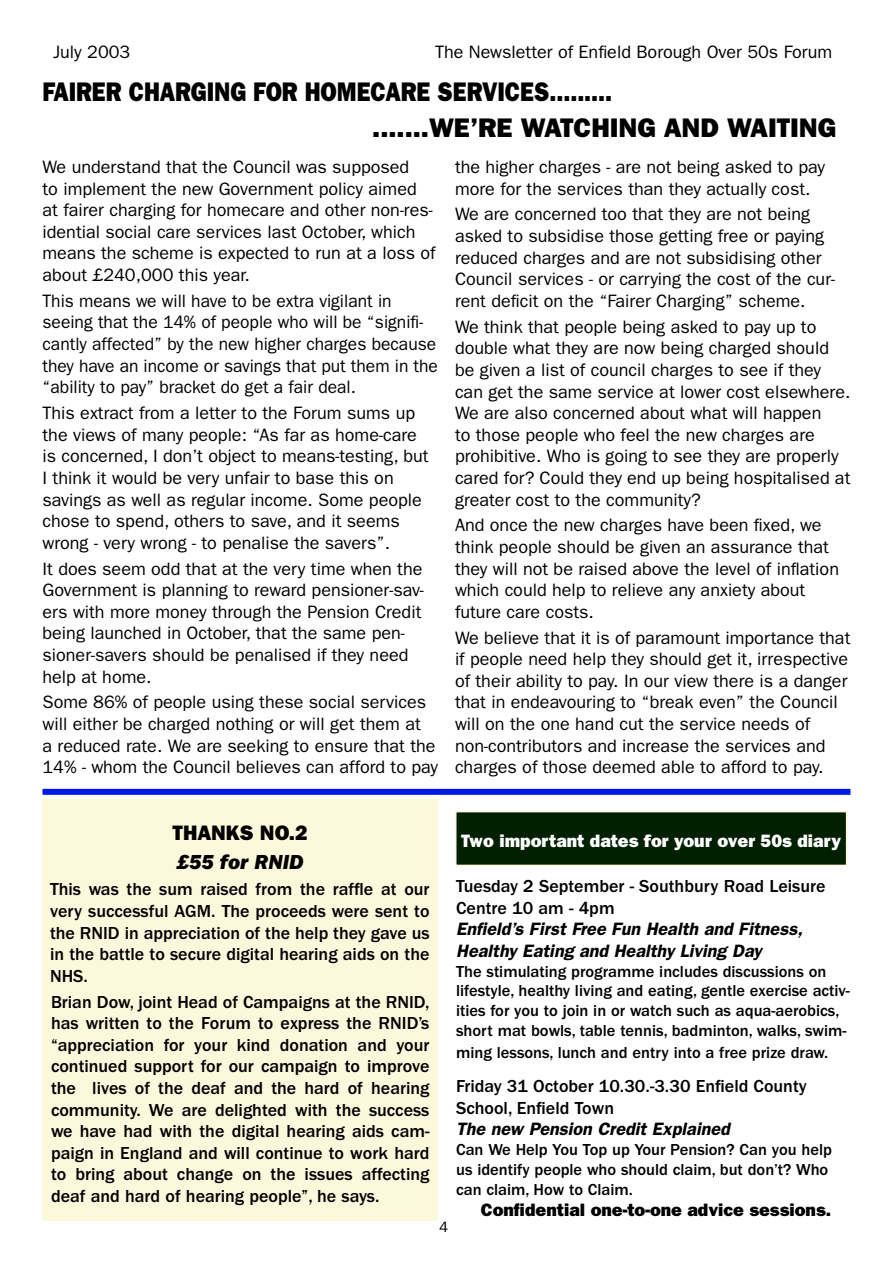
<style>
.page{position:relative;width:893px;height:1263px;background:#fff}
.page>*{position:absolute;margin:0;border:0;box-sizing:border-box;transform-origin:0 0}
.t1{font:800 27px/36.6px "Franklin Gothic";color:#000;scale:.86 1}
.t2{font:800 21px/29.4px "Franklin Gothic";color:#000}
.t3{font:18px/21.6px "Franklin Gothic";color:#000}
.t4{font:500 18px/21.6px "Franklin Gothic";color:#000;text-align:justify}
.t5{font:italic 600 18px/21.6px "Franklin Gothic";color:#000}
.t6{font:800 18px "Franklin Gothic";color:#000}
.t7{font:800 18px "Franklin Gothic";color:#fff}
.t8{font:500 16.5px/19.8px "Franklin Gothic";color:#000}
.t9{font:15px "Franklin Gothic";color:#000}
.s1{font-style:italic}
.s2{font-weight:500;font-style:normal}
.s3{font-weight:600;font-style:italic}
</style>
<div class="page">
<div style="left:456px;top:812px;width:391px;height:53px;background:#002000"></div>
<div style="left:455px;top:811px;width:392px;height:55px;border:2px solid #fcf8db"></div>
<div style="left:43px;top:789px;width:807px;height:6px;background:#001ae6"></div>
<div style="left:43px;top:799px;width:395px;height:421px;background:#fcf8db"></div>
<p class="t3" style="left:53px;top:41px;width:79px">July 2003</p>
<p class="t3" style="left:435px;top:41px;width:399px">The Newsletter of Enfield Borough Over 50s Forum</p>
<p class="t1" style="left:372px;top:73px;width:541px;text-indent:-330px">FAIRER CHARGING FOR HOMECARE SERVICES.........<br>.......WE’RE WATCHING AND WAITING</p>
<p class="t3" style="left:43px;top:156px;width:395px">We understand that the Council was supposed<br>to implement the new Government policy aimed at fairer charging for homecare and other non-res&shy;idential social care services last October, which means the scheme is expected to run at a loss of about £240,000 this year.</p>
<p class="t3" style="left:43px;top:290px;width:397px">This means we will have to be extra vigilant in seeing that the 14% of people who will be “signifi&shy;cantly affected” by the new higher charges because they have an income or savings that put them in the “ability to pay” bracket do get a fair deal.</p>
<p class="t3" style="left:43px;top:402px;width:388px">This extract from a letter to the Forum sums up the views of many people: “As far as home-care is concerned, I don’t object to means-testing, but I think it would be very unfair to base this on savings as well as regular income. Some people chose to spend, others to save, and it seems wrong - very wrong - to penalise the savers”.</p>
<p class="t3" style="left:43px;top:557px;width:383px">It does seem odd that at the very time when the Government is planning to reward pensioner-sav&shy;ers with more money through the Pension Credit being launched in October, that the same pen&shy;sioner-savers should be penalised if they need help at home.</p>
<p class="t3" style="left:43px;top:691px;width:397px">Some 86% of people using these social services will either be charged nothing or will get them at<br>a reduced rate. We are seeking to ensure that the 14% - whom the Council believes can afford to pay</p>
<p class="t3" style="left:455px;top:156px;width:371px">the higher charges - are not being asked to pay more for the services than they actually cost.</p>
<p class="t3" style="left:455px;top:203px;width:382px">We are concerned too that they are not being asked to subsidise those getting free or paying reduced charges and are not subsidising other Council services - or carrying the cost of the cur&shy;rent deficit on the “Fairer Charging” scheme.</p>
<p class="t3" style="left:455px;top:316px;width:397px">We think that people being asked to pay up to double what they are now being charged should be given a list of council charges to see if they can get the same service at lower cost elsewhere.<br>We are also concerned about what will happen<br>to those people who feel the new charges are prohibitive. Who is going to see they are properly cared for? Could they end up being hospitalised at greater cost to the community?</p>
<p class="t3" style="left:455px;top:514px;width:386px">And once the new charges have been fixed, we think people should be given an assurance that they will not be raised above the level of inflation which could help to relieve any anxiety about future care costs.</p>
<p class="t3" style="left:455px;top:627px;width:397px">We believe that it is of paramount importance that if people need help they should get it, irrespective of their ability to pay. In our view there is a danger that in endeavouring to “break even” the Council will on the one hand cut the service needs of non-contributors and increase the services and charges of those deemed able to afford to pay.</p>
<p class="t2" style="left:173px;top:818px;width:137px">THANKS NO.2 <span class="s1">£55 for RNID</span></p>
<p class="t4" style="left:50px;top:878px;width:381px">This was the sum raised from the raffle at our very successful AGM. The proceeds were sent to the RNID in appreciation of the help they gave us in the battle to secure digital hearing aids on the NHS.</p>
<p class="t4" style="left:51px;top:990px;width:380px">Brian Dow, joint Head of Campaigns at the RNID, has written to the Forum to express the RNID’s “appreciation for your kind donation and your continued support for our campaign to improve the lives of the deaf and the hard of hearing community. We are delighted with the success we have had with the digital hearing aids cam&shy;paign in England and will continue to work hard to bring about change on the issues affecting deaf and hard of hearing people”, he says.</p>
<p class="t7" style="left:461px;top:831px;width:381px">Two important dates for your over 50s diary</p>
<p class="t9" style="left:439px;top:1218px;width:10px">4</p>
<p class="t5" style="left:456px;top:875px;width:371px"><span class="s2">Tuesday 2 September - Southbury Road Leisure Centre 10 am - 4pm<br></span>Enfield’s First Free Fun Health and Fitness, Healthy Eating and Healthy Living Day</p>
<p class="t8" style="left:456px;top:961px;width:395px">The stimulating programme includes discussions on lifestyle, healthy living and eating, gentle exercise activ&shy;ities for you to join in or watch such as aqua-aerobics, short mat bowls, table tennis, badminton, walks, swim-</p>
<p class="t8" style="left:456px;top:1042px;width:373px">ming lessons, lunch and entry into a free prize draw.</p>
<p class="t4" style="left:456px;top:1075px;width:352px;text-align:left">Friday 31 October 10.30.-3.30 Enfield County<br>School, Enfield Town<br><span class="s3">The new Pension Credit Explained</span></p>
<p class="t8" style="left:456px;top:1139px;width:377px">Can We Help You Top up Your Pension? Can you help us identify people who should claim, but don’t? Who can claim, How to Claim.</p>
<p class="t6" style="left:481px;top:1199px;width:352px">Confidential one-to-one advice sessions.</p>
</div>
